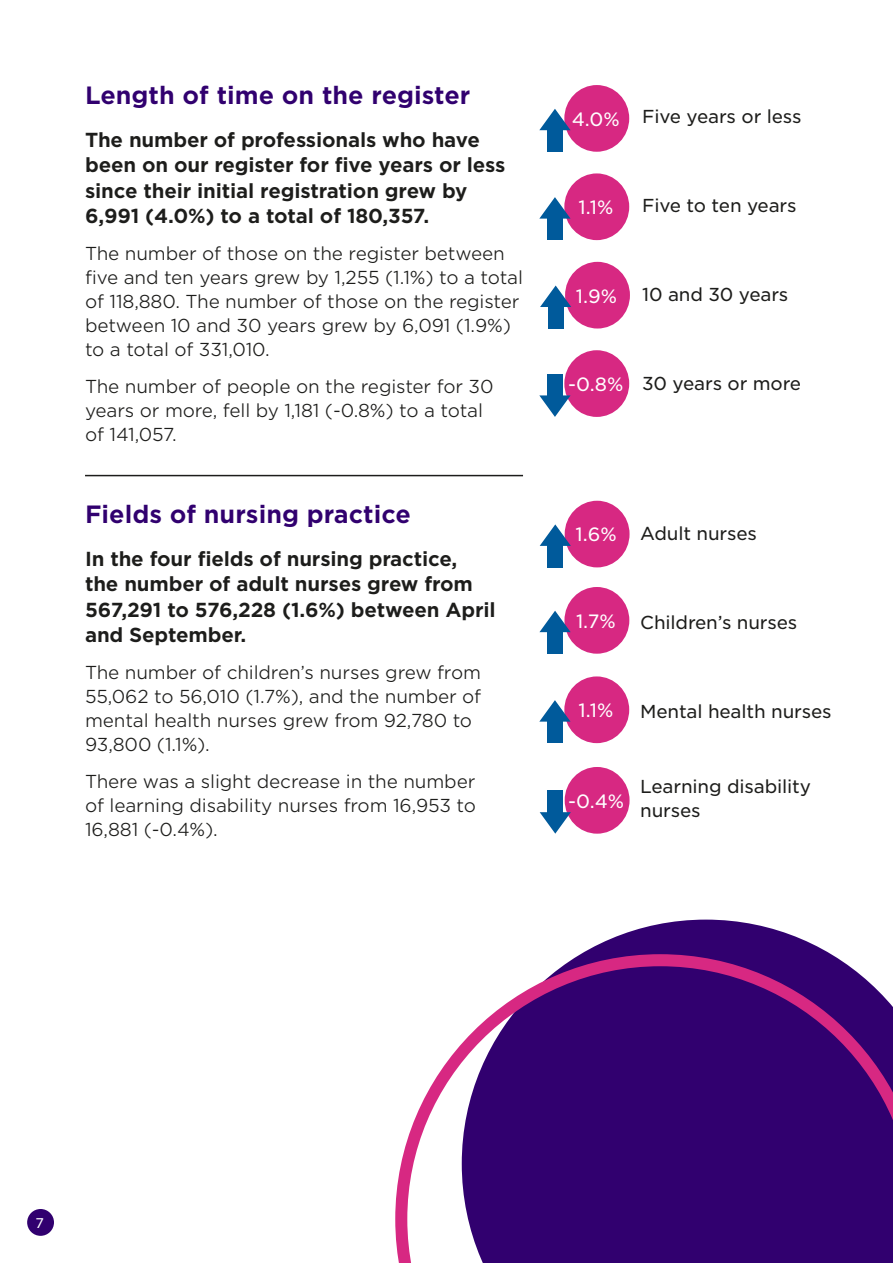
<style>
.page{position:relative;width:893px;height:1263px;background:#fff}
.page>*{position:absolute;margin:0;border:0;box-sizing:border-box;transform-origin:0 0}
.Figure_and_table_num{font:700 24px "Gotham S Sm";color:#31006f}
.Overview_sub_head{font:700 19.5px/25.5px "Gotham S Sm";letter-spacing:-.01em;color:#1d1d1b}
.t1{font:18.6px "Gotham S Sm";color:#fff}
.Overview_body{font:300 18px/24px "Gotham S Sm";letter-spacing:-.01em;color:#1d1d1b}
.Overview_body-2{font:18px/24px "Gotham S Sm";letter-spacing:-.01em;color:#1d1d1b}
.Overview_body_divide{font:300 18px/24px "Gotham S Sm";letter-spacing:-.01em;color:#1d1d1b}
.t2{font:13.5px "Gotham S Sm";color:#fff}
</style>
<div class="page">
<hr style="left:85px;top:475px;width:438px;height:1px;background:#1d1d1b">
<div style="left:564px;top:85px;width:65px;height:67px;background:#d72882;border-radius:50%"></div>
<svg style="left:539px;top:109px;width:32px;height:21px"></svg>
<div style="left:547px;top:129px;width:15px;height:23px;background:#005a9b"></div>
<div style="left:564px;top:173px;width:65px;height:67px;background:#d72882;border-radius:50%"></div>
<svg style="left:539px;top:197px;width:32px;height:22px"></svg>
<div style="left:547px;top:218px;width:15px;height:22px;background:#005a9b"></div>
<div style="left:565px;top:262px;width:65px;height:66px;background:#d72882;border-radius:50%"></div>
<svg style="left:540px;top:285px;width:31px;height:22px"></svg>
<div style="left:548px;top:306px;width:15px;height:22px;background:#005a9b"></div>
<div style="left:564px;top:350px;width:65px;height:67px;background:#d72882;border-radius:50%"></div>
<svg style="left:539px;top:395px;width:32px;height:22px"></svg>
<div style="left:547px;top:374px;width:15px;height:22px;background:#005a9b"></div>
<div style="left:565px;top:501px;width:65px;height:66px;background:#d72882;border-radius:50%"></div>
<svg style="left:540px;top:524px;width:31px;height:22px"></svg>
<div style="left:548px;top:545px;width:15px;height:22px;background:#005a9b"></div>
<div style="left:564px;top:587px;width:65px;height:67px;background:#d72882;border-radius:50%"></div>
<svg style="left:539px;top:611px;width:32px;height:21px"></svg>
<div style="left:547px;top:631px;width:16px;height:23px;background:#005a9b"></div>
<div style="left:564px;top:676px;width:65px;height:67px;background:#d72882;border-radius:50%"></div>
<svg style="left:539px;top:700px;width:32px;height:22px"></svg>
<div style="left:547px;top:720px;width:15px;height:23px;background:#005a9b"></div>
<div style="left:565px;top:767px;width:65px;height:67px;background:#d72882;border-radius:50%"></div>
<svg style="left:540px;top:812px;width:31px;height:22px"></svg>
<div style="left:548px;top:791px;width:15px;height:22px;background:#005a9b"></div>
<svg style="left:581px;top:919px;width:250px;height:35px;fill:#31006f"></svg>
<svg style="left:395px;top:954px;width:498px;height:309px"></svg>
<div style="left:27px;top:1209px;width:27px;height:27px;background:#31006f;border-radius:50%"></div>
<p class="Figure_and_table_num" style="left:85px;top:79px;width:387px">Length of time on the register</p>
<p class="Overview_sub_head" style="left:85px;top:127px;width:422px">The number of professionals who have been on our register for five years or less since their initial registration grew by 6,991 (4.0%) to a total of 180,357.</p>
<p class="Overview_body" style="left:85px;top:241px;width:439px">The number of those on the register between five and ten years grew by 1,255 (1.1%) to a total of 118,880. The number of those on the register between 10 and 30 years grew by 6,091 (1.9%) to a total of 331,010.</p>
<p class="Overview_body_divide" style="left:85px;top:374px;width:410px">The number of people on the register for 30 years or more, fell by 1,181 (-0.8%) to a total of 141,057.</p>
<p class="Figure_and_table_num" style="left:85px;top:498px;width:327px">Fields of nursing practice</p>
<p class="Overview_sub_head" style="left:85px;top:546px;width:412px">In the four fields of nursing practice, the number of adult nurses grew from<br>567,291 to 576,228 (1.6%) between April and September.</p>
<p class="Overview_body" style="left:85px;top:660px;width:398px">The number of children’s nurses grew from 55,062 to 56,010 (1.7%), and the number of mental health nurses grew from 92,780 to 93,800 (1.1%).</p>
<p class="Overview_body" style="left:85px;top:769px;width:392px;text-align:justify">There was a slight decrease in the number of learning disability nurses from 16,953 to 16,881 (-0.4%).</p>
<p class="t1" style="left:572px;top:106px;width:50px">4.0%</p>
<p class="Overview_body-2" style="left:642px;top:104px;width:161px">Five years or less</p>
<p class="t1" style="left:578px;top:195px;width:36px">1.1%</p>
<p class="Overview_body-2" style="left:642px;top:193px;width:156px">Five to ten years</p>
<p class="t1" style="left:576px;top:283px;width:43px">1.9%</p>
<p class="Overview_body-2" style="left:642px;top:282px;width:148px">10 and 30 years</p>
<p class="t1" style="left:568px;top:372px;width:57px">-0.8%</p>
<p class="Overview_body-2" style="left:642px;top:371px;width:161px">30 years or more</p>
<p class="t1" style="left:576px;top:522px;width:43px">1.6%</p>
<p class="Overview_body-2" style="left:640px;top:521px;width:118px">Adult nurses</p>
<p class="t1" style="left:576px;top:608px;width:41px">1.7%</p>
<p class="Overview_body-2" style="left:640px;top:610px;width:159px">Children’s nurses</p>
<p class="t1" style="left:578px;top:698px;width:36px">1.1%</p>
<p class="Overview_body-2" style="left:640px;top:699px;width:193px">Mental health nurses</p>
<p class="t1" style="left:568px;top:788px;width:58px">-0.4%</p>
<p class="Overview_body-2" style="left:640px;top:774px;width:172px">Learning disability nurses</p>
<p class="t2" style="left:36px;top:1214px;width:10px">7</p>
</div>
